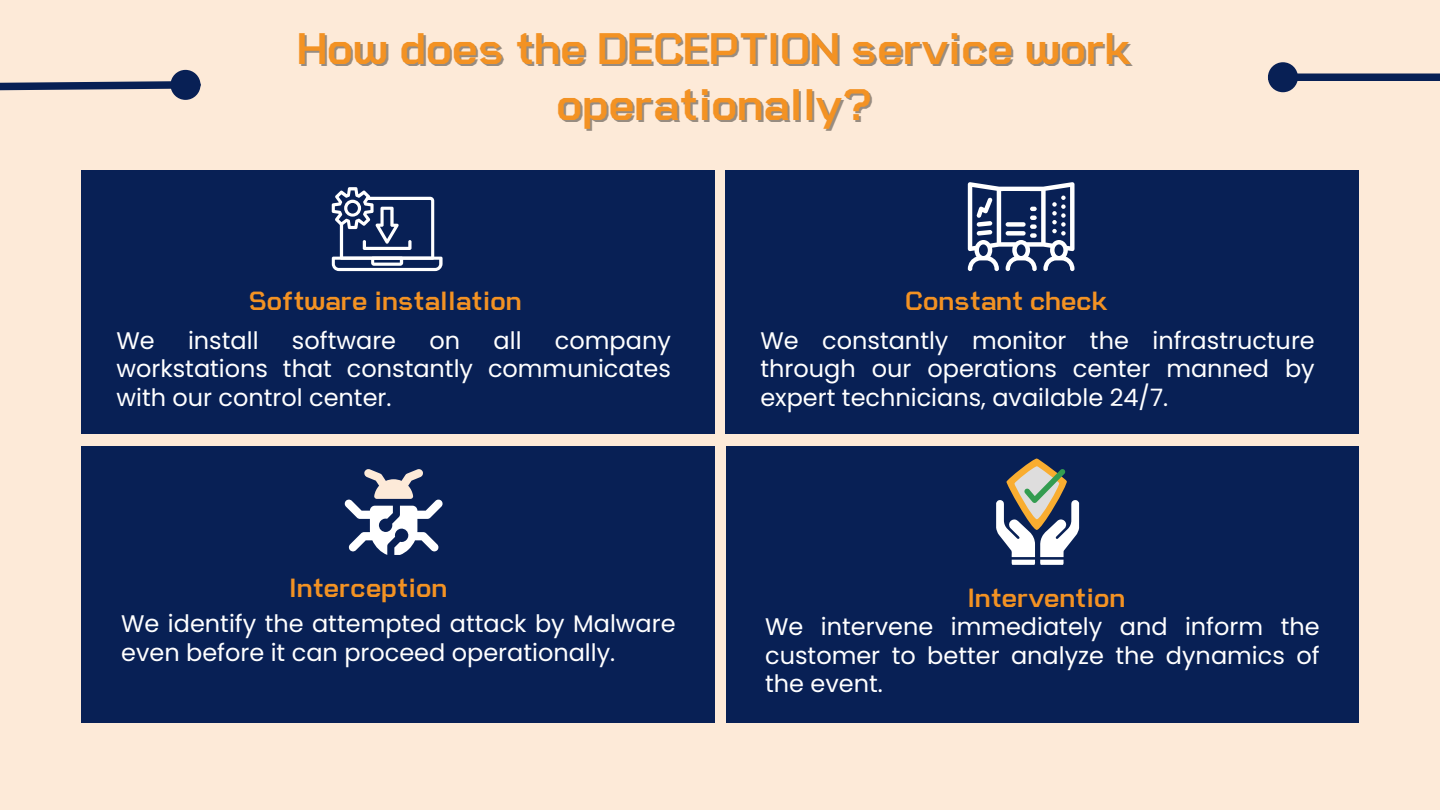
<style>
.page{position:relative;width:1440px;height:810px;background:#fdead8}
.page>*{position:absolute;margin:0;border:0;box-sizing:border-box;transform-origin:0 0}
.t1{font:47px/56.2px "Soniano Sans Unicode";letter-spacing:.01em;color:#f39223;text-align:center}
.t2{font:28px "Soniano Sans Unicode";letter-spacing:.01em;color:#f39223}
.t3{font:24px/28.5px "Poppins";color:#fff;text-align:justify}
</style>
<div class="page">
<div style="left:726px;top:446px;width:633px;height:276px;background:#082055"></div>
<div style="left:81px;top:446px;width:633px;height:276px;background:#082055"></div>
<div style="left:81px;top:170px;width:633px;height:264px;background:#082055"></div>
<div style="left:726px;top:170px;width:633px;height:264px;background:#082055"></div>
<div style="left:1296px;top:74px;width:144px;height:7px;background:#082055"></div>
<div style="left:1272px;top:66px;width:22px;height:22px;background:#082055;border-radius:50%"></div>
<div style="left:1268px;top:62px;width:30px;height:30px;border:8px solid #082055;border-radius:50%"></div>
<svg style="left:345px;top:469px;width:97px;height:86px"></svg>
<svg style="left:996px;top:459px;width:83px;height:106px"></svg>
<svg style="left:0;top:78px;width:174px;height:17px"></svg>
<div style="left:174px;top:74px;width:23px;height:22px;background:#082055;border-radius:50%"></div>
<div style="left:170px;top:70px;width:31px;height:30px;border:7px solid #082055;border-radius:50%"></div>
<svg style="left:968px;top:182px;width:107px;height:89px"></svg>
<div style="left:1003px;top:192px;width:27px;height:28px;background:#082055"></div>
<svg style="left:332px;top:187px;width:111px;height:84px"></svg>
<h1 class="t1" style="left:297px;top:25px;width:835px">How does the DECEPTION service work operationally?</h1>
<p class="t2" style="left:249px;top:292px;width:274px">Software installation</p>
<p class="t3" style="left:116px;top:326px;width:40px">We</p>
<p class="t3" style="left:188px;top:326px;width:72px">install</p>
<p class="t3" style="left:292px;top:326px;width:106px">software</p>
<p class="t3" style="left:430px;top:326px;width:32px">on</p>
<p class="t3" style="left:494px;top:326px;width:30px">all</p>
<p class="t3" style="left:116px;top:326px;width:556px;text-indent:439px">company workstations that constantly communicates with our control center.</p>
<p class="t2" style="left:289px;top:579px;width:159px">Interception</p>
<p class="t2" style="left:906px;top:292px;width:203px">Constant check</p>
<p class="t3" style="left:760px;top:326px;width:556px">We constantly monitor the infrastructure through our operations center manned by expert technicians, available 24/7.</p>
<p class="t2" style="left:967px;top:588px;width:159px">Intervention</p>
<p class="t3" style="left:121px;top:610px;width:556px">We identify the attempted attack by Malware even before it can proceed operationally.</p>
<p class="t3" style="left:765px;top:613px;width:556px">We intervene immediately and inform the customer to better analyze the dynamics of the event.</p>
</div>
